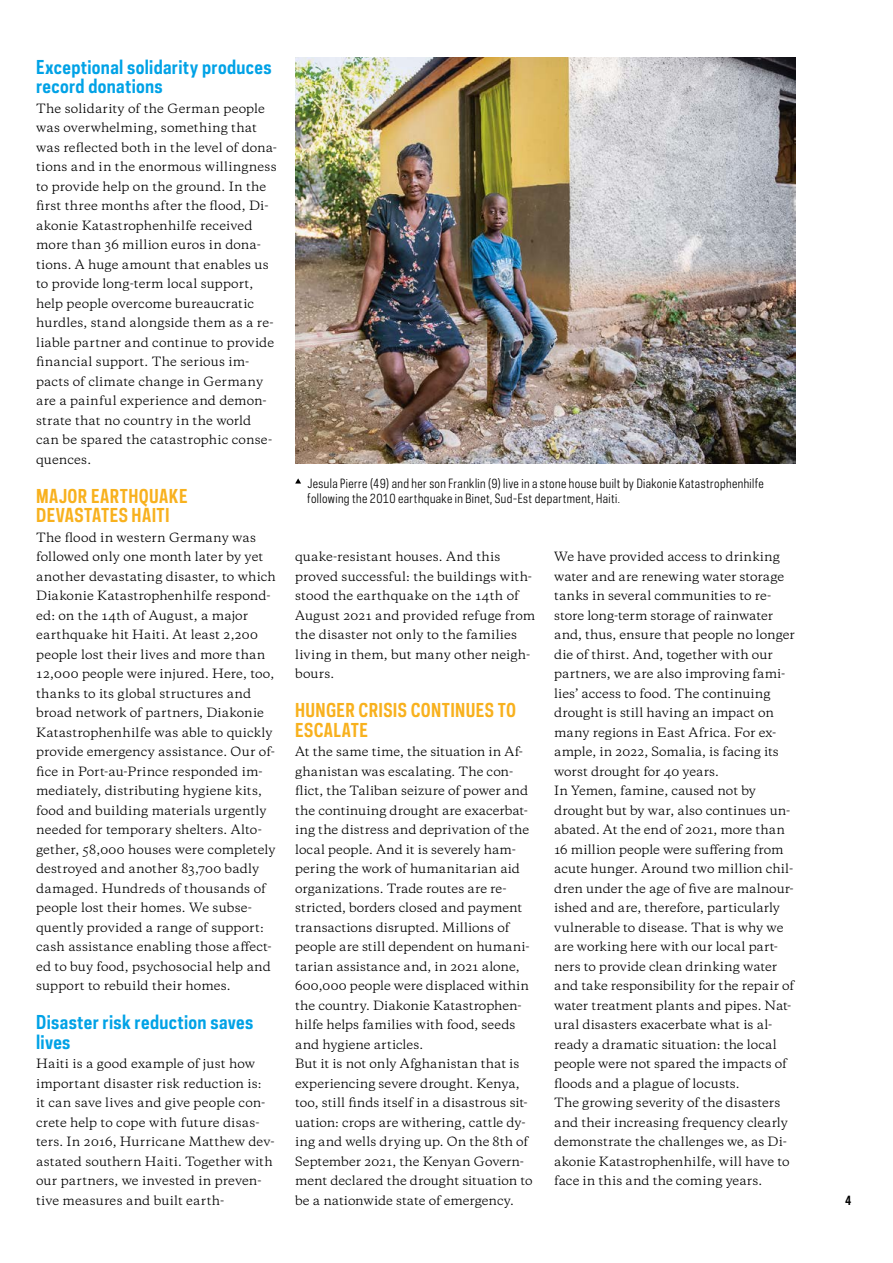
<style>
.page{position:relative;width:893px;height:1263px;background:#fff}
.page>*{position:absolute;margin:0;border:0;box-sizing:border-box;transform-origin:0 0}
.t1{font:700 18px/19.5px "Polaris Condensed";letter-spacing:.02em;color:#00a2e6}
.t2{font:700 18px/19.5px "Polaris Condensed";letter-spacing:.02em;color:#f8b11e}
.t3{font:12px/19.5px "Galaxie Copernicus";letter-spacing:.005em;color:#000}
.t4{font:12px/15px "Polaris Condensed";letter-spacing:.035em;color:#000}
.t5{font:700 12px "Polaris Condensed";color:#000}
</style>
<div class="page">
<img style="left:295px;top:57px;width:500px;height:407px">
<svg style="left:295px;top:478px;width:6px;height:5px"></svg>
<h1 class="t1" style="left:36px;top:57px;width:237px">Exceptional solidarity produces record donations</h1>
<p class="t3" style="left:36px;top:98px;width:242px">The solidarity of the German people was overwhelming, something that was reflected both in the level of dona&shy;tions and in the enormous willingness to provide help on the ground. In the first three months after the flood, Di&shy;akonie Katastrophenhilfe received more than 36 million euros in dona&shy;tions. A huge amount that enables us to provide long-term local support, help people overcome bureaucratic hurdles, stand alongside them as a re&shy;liable partner and continue to provide financial support. The serious im&shy;pacts of climate change in Germany are a painful experience and demon&shy;strate that no country in the world can be spared the catastrophic conse&shy;quences.</p>
<h1 class="t2" style="left:36px;top:486px;width:153px">MAJOR EARTHQUAKE<br>DEVASTATES HAITI</h1>
<p class="t3" style="left:36px;top:527px;width:241px">The flood in western Germany was followed only one month later by yet another devastating disaster, to which Diakonie Katastrophenhilfe respond&shy;ed: on the 14th of August, a major earthquake hit Haiti. At least 2,200 people lost their lives and more than 12,000 people were injured. Here, too, thanks to its global structures and broad network of partners, Diakonie Katastrophenhilfe was able to quickly provide emergency assistance. Our of&shy;fice in Port-au-Prince responded im&shy;mediately, distributing hygiene kits, food and building materials urgently needed for temporary shelters. Alto&shy;gether, 58,000 houses were completely destroyed and another 83,700 badly damaged. Hundreds of thousands of people lost their homes. We subse&shy;quently provided a range of support: cash assistance enabling those affect&shy;ed to buy food, psychosocial help and support to rebuild their homes.</p>
<h1 class="t1" style="left:36px;top:1012px;width:219px">Disaster risk reduction saves lives</h1>
<p class="t3" style="left:36px;top:1054px;width:240px">Haiti is a good example of just how important disaster risk reduction is:<br>it can save lives and give people con&shy;crete help to cope with future disas&shy;ters. In 2016, Hurricane Matthew dev&shy;astated southern Haiti. Together with our partners, we invested in preven&shy;tive measures and built earth-</p>
<p class="t4" style="left:307px;top:476px;width:458px">Jesula Pierre (49) and her son Franklin (9) live in a stone house built by Diakonie Katastrophenhilfe following the 2010 earthquake in Binet, Sud-Est department, Haiti.</p>
<p class="t3" style="left:295px;top:547px;width:242px">quake-resistant houses. And this proved successful: the buildings with&shy;stood the earthquake on the 14th of<br>August 2021 and provided refuge from the disaster not only to the families living in them, but many other neigh&shy;bours.</p>
<h1 class="t2" style="left:295px;top:700px;width:223px">HUNGER CRISIS CONTINUES TO<br>ESCALATE</h1>
<p class="t3" style="left:295px;top:742px;width:239px">At the same time, the situation in Af&shy;ghanistan was escalating. The con&shy;flict, the Taliban seizure of power and the continuing drought are exacerbat&shy;ing the distress and deprivation of the local people. And it is severely ham&shy;pering the work of humanitarian aid organizations. Trade routes are re&shy;stricted, borders closed and payment transactions disrupted. Millions of people are still dependent on humani&shy;tarian assistance and, in 2021 alone, 600,000 people were displaced within the country. Diakonie Katastrophen&shy;hilfe helps families with food, seeds and hygiene articles.<br>But it is not only Afghanistan that is experiencing severe drought. Kenya, too, still finds itself in a disastrous sit&shy;uation: crops are withering, cattle dy&shy;ing and wells drying up. On the 8th of September 2021, the Kenyan Govern&shy;ment declared the drought situation to be a nationwide state of emergency.</p>
<p class="t3" style="left:554px;top:547px;width:242px">We have provided access to drinking water and are renewing water storage tanks in several communities to re&shy;store long-term storage of rainwater and, thus, ensure that people no longer die of thirst. And, together with our partners, we are also improving fami&shy;lies’ access to food. The continuing drought is still having an impact on many regions in East Africa. For ex&shy;ample, in 2022, Somalia, is facing its worst drought for 40 years.<br>In Yemen, famine, caused not by drought but by war, also continues un&shy;abated. At the end of 2021, more than 16 million people were suffering from acute hunger. Around two million chil&shy;dren under the age of five are malnour&shy;ished and are, therefore, particularly vulnerable to disease. That is why we are working here with our local part&shy;ners to provide clean drinking water and take responsibility for the repair of water treatment plants and pipes. Nat&shy;ural disasters exacerbate what is al&shy;ready a dramatic situation: the local people were not spared the impacts of floods and a plague of locusts.<br>The growing severity of the disasters and their increasing frequency clearly demonstrate the challenges we, as Di&shy;akonie Katastrophenhilfe, will have to face in this and the coming years.</p>
<p class="t5" style="left:845px;top:1192px;width:8px">4</p>
</div>
